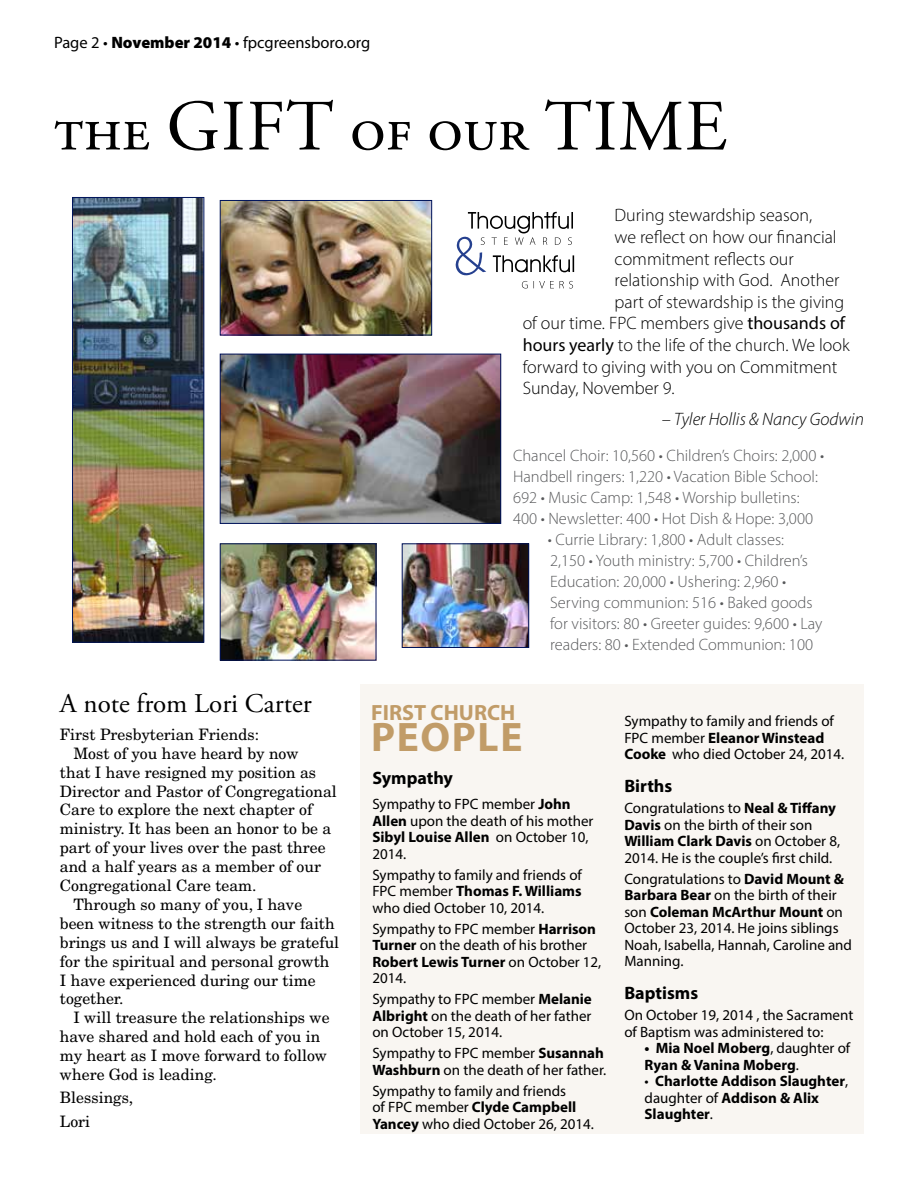
<style>
.page{position:relative;width:918px;height:1188px;background:#fff}
.page>*{position:absolute;margin:0;border:0;box-sizing:border-box;transform-origin:0 0}
.t1{font:63px "Adobe Garamond Pro";color:#000}
.t2{font:700 41.4px "Myriad Pro";letter-spacing:.04em;color:#c19c68}
.t3{font:27px "Adobe Garamond Pro";color:#000}
.t4{font:700 22.05px "Myriad Pro";color:#c19c68}
.t5{font:300 18px "Myriad Pro";color:#000}
.t6{font:italic 300 18px "Myriad Pro";color:#000}
.t7{font:700 18px "Myriad Pro";color:#000}
.t8{font:300 16.5px/21px "Myriad Pro";color:#58595b}
.t9{font:16.5px "Myriad Pro";color:#000}
.t10{font:15.75px/23.4px "New Century Schlbk";color:#000}
.t11{font:15px/16.5px "Myriad Pro";color:#000}
.t12{font:700 15px/16.5px "Myriad Pro";color:#000}
.s1{font-weight:900}
.s2{font-size:72px}
.s3{font-weight:400}
.s4{font-weight:700}
</style>
<div class="page">
<div style="left:361px;top:685px;width:503px;height:449px;background:#f9f6f2"></div>
<img style="left:222px;top:202px;width:208px;height:131px">
<div style="left:220px;top:200px;width:212px;height:135px;border:1px solid #01155c"></div>
<img style="left:74px;top:199px;width:128px;height:442px">
<div style="left:72px;top:197px;width:132px;height:446px;border:1px solid #01155c"></div>
<img style="left:404px;top:545px;width:123px;height:101px">
<div style="left:402px;top:543px;width:127px;height:105px;border:1px solid #00125a"></div>
<img style="left:222px;top:545px;width:152px;height:114px">
<div style="left:220px;top:543px;width:156px;height:118px;border:1px solid #00125a"></div>
<img style="left:222px;top:356px;width:277px;height:166px">
<div style="left:220px;top:354px;width:281px;height:170px;border:1px solid #00125a"></div>
<svg style="left:455px;top:212px;width:119px;height:76px"></svg>
<p class="t9" style="left:54px;top:33px;width:318px">Page 2 • <span class="s1">November 2014</span> • fpcgreensboro.org</p>
<h1 class="t1" style="left:54px;top:92px;width:675px">the <span class="s2">GIFT</span> of our <span class="s2">TIME</span></h1>
<p class="t5" style="left:615px;top:205px;width:199px">During stewardship season,</p>
<p class="t5" style="left:615px;top:226px;width:224px">we reflect on how our financial</p>
<p class="t5" style="left:615px;top:248px;width:181px">commitment reflects our</p>
<p class="t5" style="left:615px;top:269px;width:226px">relationship with God. Another</p>
<p class="t5" style="left:615px;top:291px;width:231px">part of stewardship is the giving</p>
<p class="t5" style="left:523px;top:313px;width:324px">of our time. FPC members give <span class="s3">thousands of</span></p>
<p class="t5" style="left:523px;top:334px;width:328px"><span class="s3">hours yearly</span> to the life of the church. We look</p>
<p class="t5" style="left:523px;top:356px;width:316px">forward to giving with you on Commitment</p>
<p class="t5" style="left:523px;top:377px;width:154px">Sunday, November 9.</p>
<p class="t6" style="left:662px;top:408px;width:203px">– Tyler Hollis &amp; Nancy Godwin</p>
<h3 class="t3" style="left:60px;top:687px;width:253px">A note from Lori Carter</h3>
<p class="t10" style="left:60px;top:722px;width:201px">First Presbyterian Friends:</p>
<p class="t10" style="left:73px;top:741px;width:227px">Most of you have heard by now</p>
<p class="t10" style="left:60px;top:760px;width:258px">that I have resigned my position as</p>
<p class="t10" style="left:60px;top:779px;width:278px">Director and Pastor of Congregational</p>
<p class="t10" style="left:60px;top:798px;width:254px">Care to explore the next chapter of</p>
<p class="t10" style="left:60px;top:817px;width:273px">ministry. It has been an honor to be a</p>
<p class="t10" style="left:60px;top:836px;width:267px">part of your lives over the past three</p>
<p class="t10" style="left:60px;top:855px;width:263px">and a half years as a member of our</p>
<p class="t10" style="left:60px;top:874px;width:198px">Congregational Care team.</p>
<p class="t10" style="left:73px;top:893px;width:230px">Through so many of you, I have</p>
<p class="t10" style="left:60px;top:911px;width:276px">been witness to the strength our faith</p>
<p class="t10" style="left:60px;top:930px;width:281px">brings us and I will always be grateful</p>
<p class="t10" style="left:60px;top:949px;width:271px">for the spiritual and personal growth</p>
<p class="t10" style="left:60px;top:968px;width:257px">I have experienced during our time</p>
<p class="t10" style="left:60px;top:987px;width:65px">together.</p>
<p class="t10" style="left:73px;top:1006px;width:258px">I will treasure the relationships we</p>
<p class="t10" style="left:60px;top:1025px;width:262px">have shared and hold each of you in</p>
<p class="t10" style="left:60px;top:1044px;width:269px">my heart as I move forward to follow</p>
<p class="t10" style="left:60px;top:1063px;width:158px">where God is leading.</p>
<p class="t10" style="left:60px;top:1086px;width:75px">Blessings,<br>Lori</p>
<p class="t8" style="left:513px;top:445px;width:313px">Chancel Choir: 10,560 • Children’s Choirs: 2,000 • Handbell ringers: 1,220 • Vacation Bible School:<br>692 • Music Camp: 1,548 • Worship bulletins:<br>400 • Newsletter: 400 • Hot Dish &amp; Hope: 3,000</p>
<p class="t8" style="left:548px;top:529px;width:276px">• Currie Library: 1,800 • Adult classes:<br>2,150 • Youth ministry: 5,700 • Children’s Education: 20,000 • Ushering: 2,960 • Serving communion: 516 • Baked goods for visitors: 80 • Greeter guides: 9,600 • Lay readers: 80 • Extended Communion: 100</p>
<h3 class="t4" style="left:371px;top:698px;width:146px">FIRST CHURCH</h3>
<h2 class="t2" style="left:371px;top:710px;width:153px">PEOPLE</h2>
<p class="t7" style="left:372px;top:766px;width:82px">Sympathy</p>
<p class="t11" style="left:372px;top:796px;width:223px">Sympathy to FPC member <span class="s4">John<br>Allen</span> upon the death of his mother<br><span class="s4">Sibyl Louise Allen</span> on October 10,<br>2014.</p>
<p class="t11" style="left:372px;top:866px;width:211px;text-align:justify">Sympathy to family and friends of FPC member <span class="s4">Thomas F. Williams </span>who died October 10, 2014.</p>
<p class="t11" style="left:372px;top:920px;width:231px">Sympathy to FPC member <span class="s4">Harrison<br>Turner</span> on the death of his brother<br><span class="s4">Robert Lewis Turner</span> on October 12,<br>2014.</p>
<p class="t11" style="left:372px;top:991px;width:221px;text-align:justify">Sympathy to FPC member <span class="s4">Melanie Albright</span> on the death of her father on October 15, 2014.</p>
<p class="t11" style="left:372px;top:1045px;width:235px">Sympathy to FPC member <span class="s4">Susannah<br>Washburn</span> on the death of her father.</p>
<p class="t11" style="left:372px;top:1082px;width:223px">Sympathy to family and friends<br>of FPC member <span class="s4">Clyde Campbell<br>Yancey</span> who died October 26, 2014.</p>
<p class="t11" style="left:624px;top:713px;width:221px">Sympathy to family and friends of<br>FPC member <span class="s4">Eleanor Winstead<br>Cooke</span> who died October 24, 2014.</p>
<p class="t7" style="left:624px;top:774px;width:49px">Births</p>
<p class="t11" style="left:624px;top:800px;width:217px">Congratulations to <span class="s4">Neal &amp; Tiffany Davis</span> on the birth of their son <span class="s4">William Clark Davis</span> on October 8, 2014. He is the couple’s first child.</p>
<p class="t11" style="left:624px;top:870px;width:229px">Congratulations to <span class="s4">David Mount &amp;<br>Barbara Bear</span> on the birth of their son <span class="s4">Coleman McArthur Mount</span> on<br>October 23, 2014. He joins siblings<br>Noah, Isabella, Hannah, Caroline and<br>Manning.</p>
<p class="t7" style="left:624px;top:981px;width:75px">Baptisms</p>
<p class="t11" style="left:624px;top:1007px;width:231px">On October 19, 2014 , the Sacrament of Baptism was administered to:</p>
<p class="t12" style="left:645px;top:1039px;width:207px">• Mia Noel Moberg<span class="s3">, daughter of<br></span>Ryan &amp; Vanina Moberg<span class="s3">.</span></p>
<p class="t12" style="left:645px;top:1072px;width:205px"><span class="s3">•</span> Charlotte Addison Slaughter<span class="s3">, daughter of</span> Addison &amp; Alix<br>Slaughter<span class="s3">.</span></p>
</div>
